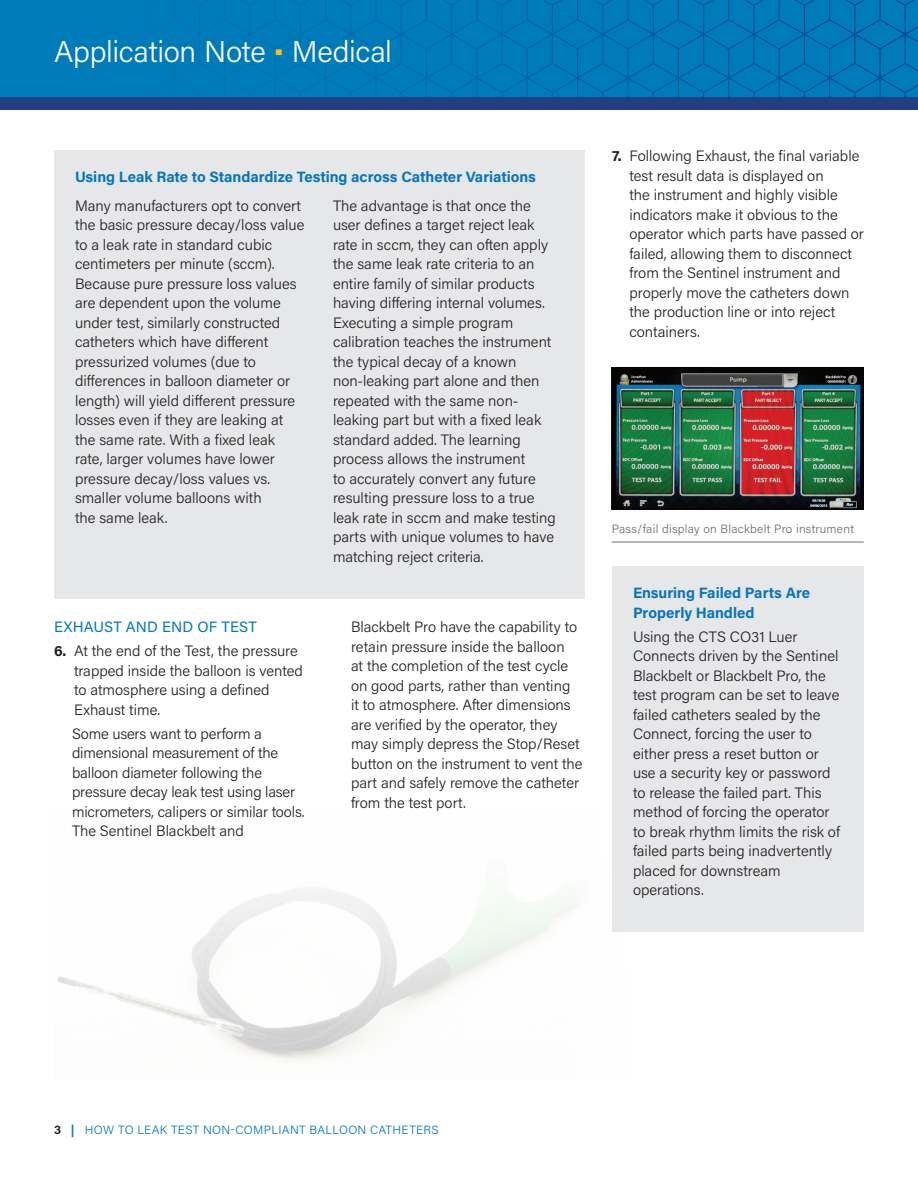
<style>
.page{position:relative;width:918px;height:1188px;background:#fff}
.page>*{position:absolute;margin:0;border:0;box-sizing:border-box;transform-origin:0 0}
.t1{font:300 30px "Acumin Pro";letter-spacing:-.01em;color:#fff}
.t2{font:300 21px "Myriad Pro";letter-spacing:-.01em;color:#fff}
.t3{font:300 15px/19.5px "Acumin Pro";color:#231f20}
.t4{font:700 15px/19.5px "Acumin Pro";color:#0575bd}
.t5{font:15px "Acumin Pro";letter-spacing:.01em;color:#007bb9}
.t6{font:300 12px "Acumin Pro";letter-spacing:.025em;color:#007bb9}
.t7{font:300 12px "Acumin Pro";letter-spacing:.025em;color:#6c6d70}
.s1{font-weight:700}
.s2{font-weight:700;color:#231f20}
</style>
<div class="page">
<div style="left:0;top:0;width:918px;height:104px;background:#007bb9"></div>
<svg style="left:276px;top:0;width:642px;height:97px"></svg>
<div style="left:0;top:97px;width:918px;height:13px;background:#233e83"></div>
<div style="left:612px;top:566px;width:252px;height:365px;background:#e6e7e9"></div>
<div style="left:54px;top:150px;width:531px;height:449px;background:#e6e7e9"></div>
<img style="left:57px;top:889px;width:583px;height:171px">
<img style="left:612px;top:368px;width:252px;height:142px">
<hr style="left:612px;top:542px;width:252px;height:1px;background:#6c6d70">
<svg style="left:276px;top:49px;width:6px;height:6px"></svg>
<h1 class="t1" style="left:54px;top:31px;width:340px">Application Note Medical</h1>
<h2 class="t2" style="left:54px;top:47px;width:92px">Case Study</h2>
<p class="t4" style="left:75px;top:166px;width:463px">Using Leak Rate to Standardize Testing across Catheter Variations</p>
<p class="t3" style="left:75px;top:195px;width:231px">Many manufacturers opt to convert the basic pressure decay/loss value to a leak rate in standard cubic centimeters per minute (sccm).<br>Because pure pressure loss values are dependent upon the volume under test, similarly constructed catheters which have different pressurized volumes (due to differences in balloon diameter or length) will yield different pressure losses even if they are leaking at the same rate. With a fixed leak rate, larger volumes have lower pressure decay/loss values vs. smaller volume balloons with<br>the same leak.</p>
<p class="t3" style="left:333px;top:195px;width:224px">The advantage is that once the user defines a target reject leak rate in sccm, they can often apply the same leak rate criteria to an entire family of similar products having differing internal volumes.<br>Executing a simple program calibration teaches the instrument the typical decay of a known non-leaking part alone and then repeated with the same non&shy;leaking part but with a fixed leak standard added. The learning process allows the instrument<br>to accurately convert any future resulting pressure loss to a true leak rate in sccm and make testing parts with unique volumes to have matching reject criteria.</p>
<p class="t5" style="left:54px;top:617px;width:204px">EXHAUST AND END OF TEST</p>
<p class="t3" style="left:74px;top:641px;width:230px;text-indent:-20px"><span class="s1">6.</span> At the end of the Test, the pressure trapped inside the balloon is vented to atmosphere using a defined<br>Exhaust time.</p>
<p class="t3" style="left:72px;top:723px;width:234px">Some users want to perform a dimensional measurement of the balloon diameter following the pressure decay leak test using laser micrometers, calipers or similar tools.<br>The Sentinel Blackbelt and</p>
<p class="t3" style="left:351px;top:617px;width:233px">Blackbelt Pro have the capability to retain pressure inside the balloon<br>at the completion of the test cycle on good parts, rather than venting<br>it to atmosphere. After dimensions are verified by the operator, they may simply depress the Stop/Reset button on the instrument to vent the part and safely remove the catheter from the test port.</p>
<p class="t3" style="left:629px;top:145px;width:236px;text-indent:-17px"><span class="s1">7.</span> Following Exhaust, the final variable test result data is displayed on<br>the instrument and highly visible indicators make it obvious to the operator which parts have passed or failed, allowing them to disconnect from the Sentinel instrument and properly move the catheters down the production line or into reject containers.</p>
<p class="t7" style="left:612px;top:520px;width:244px">Pass/fail display on Blackbelt Pro instrument</p>
<p class="t4" style="left:633px;top:582px;width:179px">Ensuring Failed Parts Are<br>Properly Handled</p>
<p class="t3" style="left:633px;top:626px;width:209px">Using the CTS CO31 Luer<br>Connects driven by the Sentinel<br>Blackbelt or Blackbelt Pro, the test program can be set to leave failed catheters sealed by the<br>Connect, forcing the user to either press a reset button or use a security key or password to release the failed part. This method of forcing the operator to break rhythm limits the risk of failed parts being inadvertently placed for downstream operations.</p>
<p class="t6" style="left:54px;top:1122px;width:386px"><span class="s2">3</span> <span class="s1">|</span> HOW TO LEAK TEST NON-COMPLIANT BALLOON CATHETERS</p>
</div>
